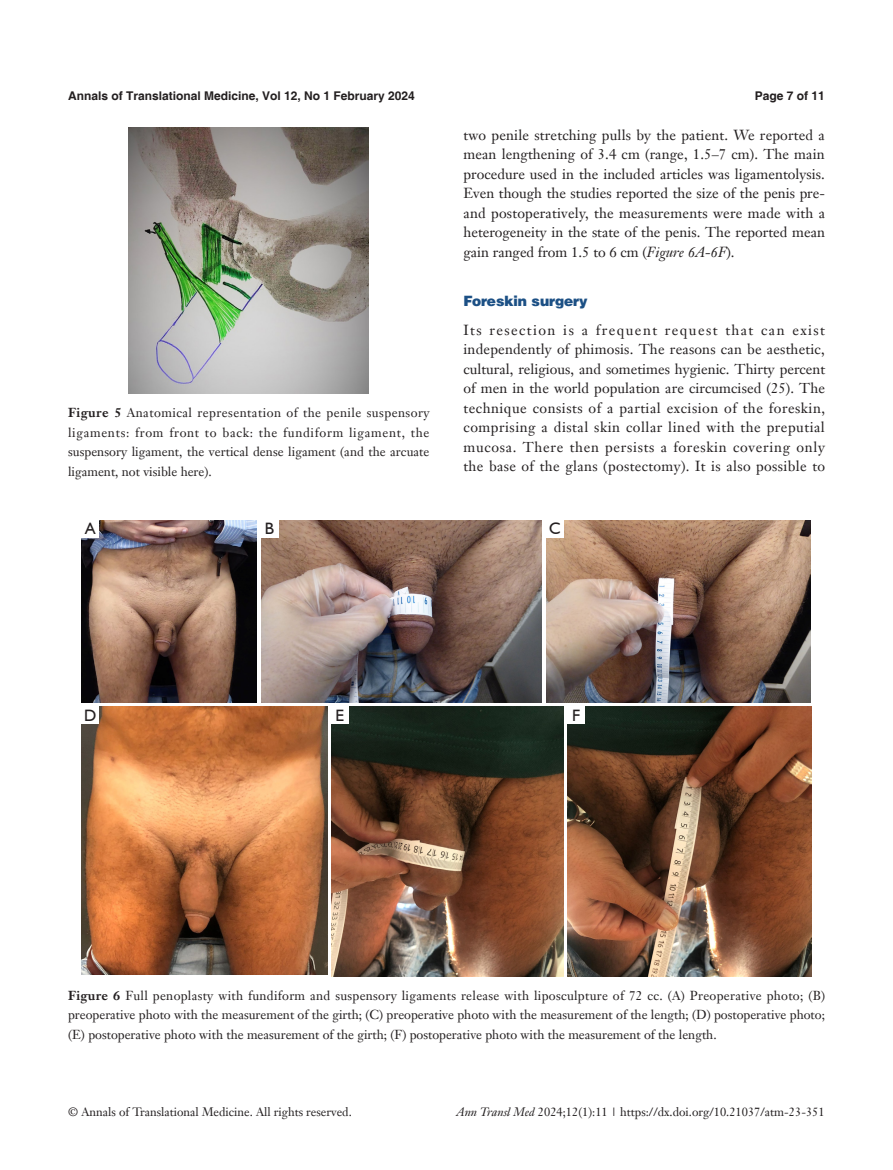
<style>
.page{position:relative;width:893px;height:1170px;background:#fff}
.page>*{position:absolute;margin:0;border:0;box-sizing:border-box;transform-origin:0 0}
.t1{font:16.5px "Humanist 521 BT";color:#231f20}
.t2{font:14.25px/19.5px "Janson Text LT";letter-spacing:.01em;color:#231f20;text-align:justify}
.t3{font:900 14.25px "Helvetica";color:#1c5085}
.t4{font:12.75px/19.5px "Janson Text LT";color:#231f20;text-align:justify}
.t5{font:12px "Janson Text LT";color:#231f20}
.t6{font:700 12px "Helvetica";color:#231f20}
.s1{font-weight:700}
.s2{font-style:italic}
</style>
<div class="page">
<img style="left:129px;top:128px;width:240px;height:265px">
<img style="left:82px;top:520px;width:174px;height:182px">
<img style="left:82px;top:707px;width:245px;height:267px">
<img style="left:261px;top:520px;width:280px;height:182px">
<img style="left:332px;top:707px;width:231px;height:269px">
<img style="left:546px;top:520px;width:265px;height:182px">
<img style="left:568px;top:707px;width:243px;height:269px">
<div style="left:261px;top:520px;width:17px;height:17px;background:#fff"></div>
<div style="left:546px;top:520px;width:17px;height:17px;background:#fff"></div>
<div style="left:82px;top:520px;width:17px;height:17px;background:#fff"></div>
<div style="left:82px;top:707px;width:17px;height:17px;background:#fff"></div>
<div style="left:332px;top:707px;width:17px;height:17px;background:#fff"></div>
<div style="left:568px;top:707px;width:17px;height:17px;background:#fff"></div>
<p class="t6" style="left:68px;top:88px;width:348px">Annals of Translational Medicine, Vol 12, No 1 February 2024</p>
<p class="t6" style="left:755px;top:88px;width:72px">Page 7 of 11</p>
<p class="t4" style="left:68px;top:403px;width:363px"><span class="s1">Figure 5</span> Anatomical representation of the penile suspensory ligaments: from front to back: the fundiform ligament, the suspensory ligament, the vertical dense ligament (and the arcuate ligament, not visible here).</p>
<p class="t2" style="left:463px;top:125px;width:363px">two penile stretching pulls by the patient. We reported a mean lengthening of 3.4 cm (range, 1.5–7 cm). The main procedure used in the included articles was ligamentolysis.<br>Even though the studies reported the size of the penis pre&shy;and postoperatively, the measurements were made with a heterogeneity in the state of the penis. The reported mean gain ranged from 1.5 to 6 cm (<span class="s2">Figure 6A-6F</span>).</p>
<p class="t3" style="left:463px;top:291px;width:126px">Foreskin surgery</p>
<p class="t2" style="left:463px;top:320px;width:363px">Its resection is a frequent request that can exist independently of phimosis. The reasons can be aesthetic, cultural, religious, and sometimes hygienic. Thirty percent of men in the world population are circumcised (25). The technique consists of a partial excision of the foreskin, comprising a distal skin collar lined with the preputial mucosa. There then persists a foreskin covering only the base of the glans (postectomy). It is also possible to</p>
<p class="t1" style="left:85px;top:518px;width:12px">A</p>
<p class="t1" style="left:265px;top:518px;width:11px">B</p>
<p class="t1" style="left:549px;top:518px;width:13px">C</p>
<p class="t1" style="left:84px;top:705px;width:14px">D</p>
<p class="t1" style="left:336px;top:705px;width:10px">E</p>
<p class="t1" style="left:572px;top:705px;width:10px">F</p>
<p class="t4" style="left:68px;top:985px;width:759px"><span class="s1">Figure 6</span> Full penoplasty with fundiform and suspensory ligaments release with liposculpture of 72 cc. (A) Preoperative photo; (B) preoperative photo with the measurement of the girth; (C) preoperative photo with the measurement of the length; (D) postoperative photo; (E) postoperative photo with the measurement of the girth; (F) postoperative photo with the measurement of the length.</p>
<p class="t5" style="left:68px;top:1104px;width:285px">© Annals of Translational Medicine. All rights reserved.</p>
<p class="t5" style="left:456px;top:1104px;width:370px"><span class="s2">Ann Transl Med</span> 2024;12(1):11 | https://dx.doi.org/10.21037/atm-23-351</p>
</div>
